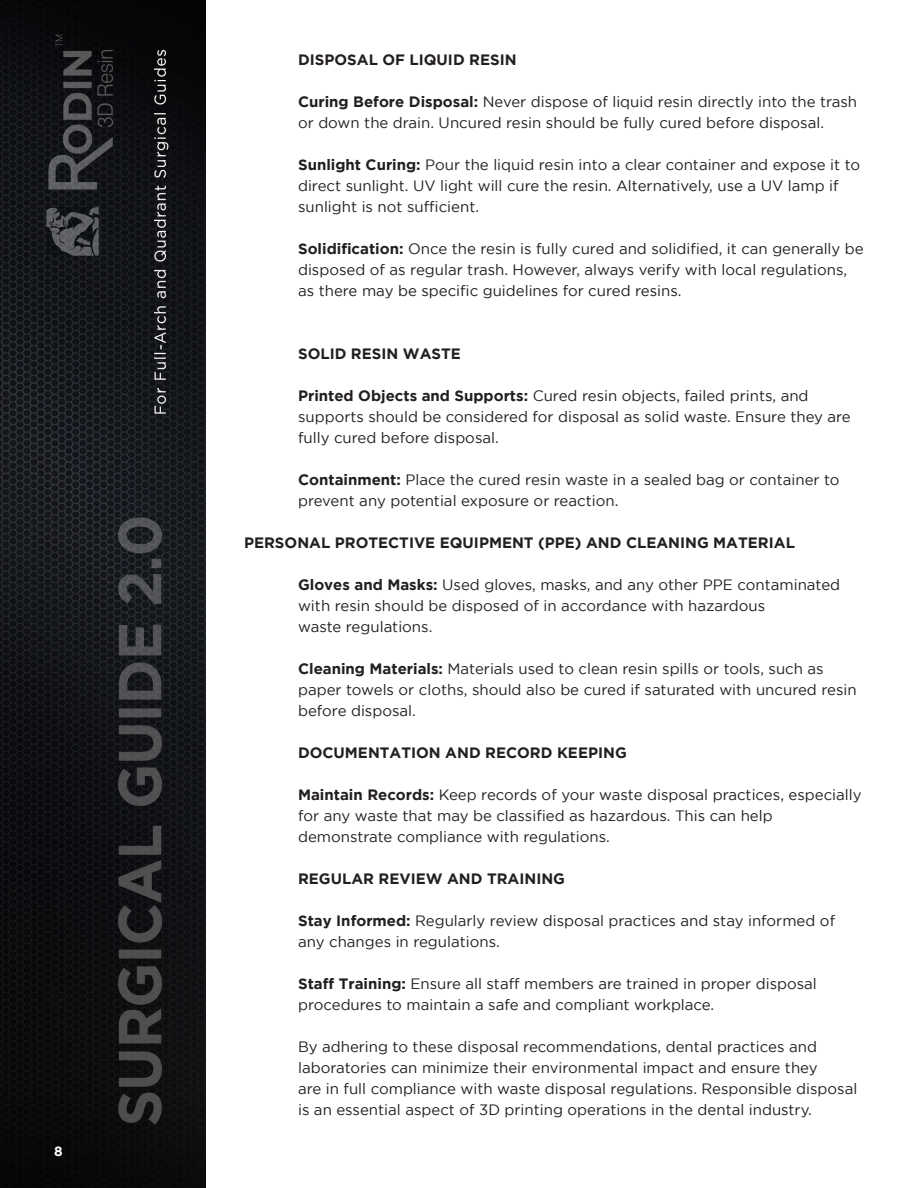
<style>
.page{position:relative;width:918px;height:1188px;background:#fff}
.page>*{position:absolute;margin:0;border:0;box-sizing:border-box;transform-origin:0 0}
.t1{font:15px "Gotham";color:#231f20}
.t2{font:700 15px "Gotham";color:#231f20}
.t3{font:700 13.5px "Gotham";color:#fff}
.s1{font-weight:700}
</style>
<div class="page">
<img style="left:0;top:0;width:205px;height:1188px">
<p class="t3" style="left:54px;top:1143px;width:10px">8</p>
<p class="t2" style="left:298px;top:51px;width:220px">DISPOSAL OF LIQUID RESIN</p>
<p class="t1" style="left:298px;top:93px;width:561px"><span class="s1">Curing Before Disposal:</span> Never dispose of liquid resin directly into the trash</p>
<p class="t1" style="left:298px;top:114px;width:527px">or down the drain. Uncured resin should be fully cured before disposal.</p>
<p class="t1" style="left:298px;top:156px;width:564px"><span class="s1">Sunlight Curing:</span> Pour the liquid resin into a clear container and expose it to</p>
<p class="t1" style="left:298px;top:177px;width:542px">direct sunlight. UV light will cure the resin. Alternatively, use a UV lamp if</p>
<p class="t1" style="left:298px;top:198px;width:183px">sunlight is not sufficient.</p>
<p class="t1" style="left:298px;top:240px;width:567px"><span class="s1">Solidification:</span> Once the resin is fully cured and solidified, it can generally be</p>
<p class="t1" style="left:298px;top:261px;width:551px">disposed of as regular trash. However, always verify with local regulations,</p>
<p class="t1" style="left:298px;top:282px;width:385px">as there may be specific guidelines for cured resins.</p>
<p class="t2" style="left:298px;top:345px;width:164px">SOLID RESIN WASTE</p>
<p class="t1" style="left:298px;top:387px;width:512px"><span class="s1">Printed Objects and Supports:</span> Cured resin objects, failed prints, and</p>
<p class="t1" style="left:298px;top:408px;width:554px">supports should be considered for disposal as solid waste. Ensure they are</p>
<p class="t1" style="left:298px;top:429px;width:202px">fully cured before disposal.</p>
<p class="t1" style="left:298px;top:471px;width:543px"><span class="s1">Containment:</span> Place the cured resin waste in a sealed bag or container to</p>
<p class="t1" style="left:298px;top:492px;width:322px">prevent any potential exposure or reaction.</p>
<p class="t2" style="left:244px;top:534px;width:552px">PERSONAL PROTECTIVE EQUIPMENT (PPE) AND CLEANING MATERIAL</p>
<p class="t1" style="left:298px;top:576px;width:544px"><span class="s1">Gloves and Masks:</span> Used gloves, masks, and any other PPE contaminated</p>
<p class="t1" style="left:298px;top:597px;width:469px">with resin should be disposed of in accordance with hazardous</p>
<p class="t1" style="left:298px;top:618px;width:136px">waste regulations.</p>
<p class="t1" style="left:298px;top:660px;width:527px"><span class="s1">Cleaning Materials:</span> Materials used to clean resin spills or tools, such as</p>
<p class="t1" style="left:298px;top:681px;width:560px">paper towels or cloths, should also be cured if saturated with uncured resin</p>
<p class="t1" style="left:298px;top:702px;width:119px">before disposal.</p>
<p class="t2" style="left:298px;top:744px;width:330px">DOCUMENTATION AND RECORD KEEPING</p>
<p class="t1" style="left:298px;top:786px;width:565px"><span class="s1">Maintain Records:</span> Keep records of your waste disposal practices, especially</p>
<p class="t1" style="left:298px;top:807px;width:476px">for any waste that may be classified as hazardous. This can help</p>
<p class="t1" style="left:298px;top:828px;width:313px">demonstrate compliance with regulations.</p>
<p class="t2" style="left:298px;top:870px;width:268px">REGULAR REVIEW AND TRAINING</p>
<p class="t1" style="left:298px;top:912px;width:539px"><span class="s1">Stay Informed:</span> Regularly review disposal practices and stay informed of</p>
<p class="t1" style="left:298px;top:933px;width:203px">any changes in regulations.</p>
<p class="t1" style="left:298px;top:975px;width:520px"><span class="s1">Staff Training:</span> Ensure all staff members are trained in proper disposal</p>
<p class="t1" style="left:298px;top:996px;width:418px">procedures to maintain a safe and compliant workplace.</p>
<p class="t1" style="left:298px;top:1038px;width:520px">By adhering to these disposal recommendations, dental practices and</p>
<p class="t1" style="left:298px;top:1059px;width:521px">laboratories can minimize their environmental impact and ensure they</p>
<p class="t1" style="left:298px;top:1080px;width:561px">are in full compliance with waste disposal regulations. Responsible disposal</p>
<p class="t1" style="left:298px;top:1101px;width:515px">is an essential aspect of 3D printing operations in the dental industry.</p>
</div>
